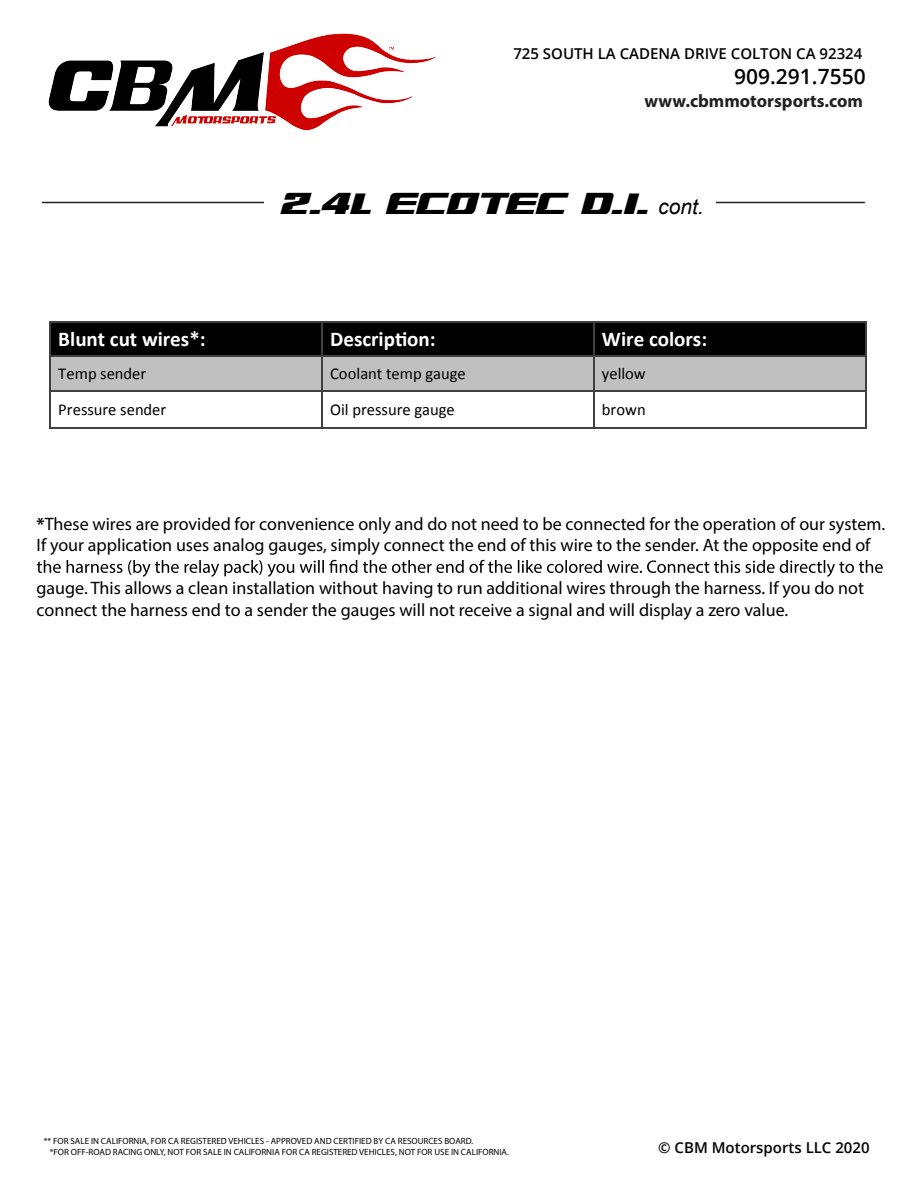
<style>
.page{position:relative;width:918px;height:1188px;background:#fff}
.page>*{position:absolute;margin:0;border:0;box-sizing:border-box;transform-origin:0 0}
.t1{font:43.65px "sdprostreet";color:#000}
.t2{font:700 21px "Calibri";color:#fff}
.t3{font:600 21px "Open Sans";color:#030303}
.t4{font:18px/21.6px "Myriad Pro";color:#000}
.t5{font:700 18px "Myriad Pro";color:#231f20}
.t6{font:16.5px "Calibri";color:#000}
.t7{font:600 15px "Open Sans";color:#030303}
.t8{font:9px "Myriad Pro";color:#030303}
.s1{font-family:"Arial";font-style:italic;font-size:21px}
.s2{font-weight:700}
</style>
<div class="page">
<div style="left:51px;top:322px;width:270px;height:34px;background:#000"></div>
<div style="left:323px;top:322px;width:270px;height:34px;background:#000"></div>
<div style="left:595px;top:322px;width:270px;height:34px;background:#000"></div>
<hr style="left:51px;top:321px;width:270px;height:1px;background:#404040">
<hr style="left:323px;top:321px;width:270px;height:1px;background:#404040">
<hr style="left:595px;top:321px;width:270px;height:1px;background:#404040">
<hr style="left:50px;top:322px;width:1px;height:34px;background:#404040">
<hr style="left:321px;top:322px;width:2px;height:34px;background:#404040">
<hr style="left:593px;top:322px;width:2px;height:34px;background:#404040">
<hr style="left:865px;top:322px;width:1px;height:34px;background:#404040">
<div style="left:51px;top:357px;width:270px;height:33px;background:#c0c0c0"></div>
<div style="left:323px;top:357px;width:270px;height:33px;background:#c0c0c0"></div>
<div style="left:595px;top:357px;width:270px;height:33px;background:#c0c0c0"></div>
<hr style="left:51px;top:356px;width:270px;height:1px;background:#404040">
<hr style="left:323px;top:356px;width:270px;height:1px;background:#404040">
<hr style="left:595px;top:356px;width:270px;height:1px;background:#404040">
<hr style="left:50px;top:357px;width:1px;height:33px;background:#404040">
<hr style="left:321px;top:357px;width:2px;height:33px;background:#404040">
<hr style="left:593px;top:357px;width:2px;height:33px;background:#404040">
<hr style="left:865px;top:357px;width:1px;height:33px;background:#404040">
<hr style="left:51px;top:390px;width:270px;height:2px;background:#404040">
<hr style="left:323px;top:390px;width:270px;height:2px;background:#404040">
<hr style="left:595px;top:390px;width:270px;height:2px;background:#404040">
<hr style="left:50px;top:392px;width:1px;height:35px;background:#404040">
<hr style="left:51px;top:427px;width:270px;height:1px;background:#404040">
<hr style="left:321px;top:392px;width:2px;height:35px;background:#404040">
<hr style="left:323px;top:427px;width:270px;height:1px;background:#404040">
<hr style="left:593px;top:392px;width:2px;height:35px;background:#404040">
<hr style="left:595px;top:427px;width:270px;height:1px;background:#404040">
<hr style="left:865px;top:392px;width:1px;height:35px;background:#404040">
<svg style="left:37px;top:560px;width:846px;height:17px"></svg>
<img style="left:48px;top:33px;width:388px;height:98px">
<hr style="left:42px;top:202px;width:222px;height:1px;background:#231f20">
<hr style="left:716px;top:202px;width:149px;height:1px;background:#231f20">
<p class="t7" style="left:513px;top:43px;width:351px">725 SOUTH LA CADENA DRIVE COLTON CA 92324</p>
<p class="t3" style="left:734px;top:62px;width:133px">909.291.7550</p>
<p class="t5" style="left:645px;top:89px;width:220px">www.cbmmotorsports.com</p>
<p class="t1" style="left:281px;top:177px;width:425px">2.4L ECOTEC D.I. <span class="s1">cont.</span></p>
<p class="t2" style="left:58px;top:324px;width:149px">Blunt cut wires*:</p>
<p class="t2" style="left:330px;top:324px;width:107px">Description:</p>
<p class="t2" style="left:602px;top:324px;width:107px">Wire colors:</p>
<p class="t6" style="left:58px;top:362px;width:89px">Temp sender</p>
<p class="t6" style="left:330px;top:362px;width:137px">Coolant temp gauge</p>
<p class="t6" style="left:602px;top:362px;width:45px">yellow</p>
<p class="t6" style="left:58px;top:398px;width:109px">Pressure sender</p>
<p class="t6" style="left:330px;top:398px;width:126px">Oil pressure gauge</p>
<p class="t6" style="left:602px;top:398px;width:45px">brown</p>
<p class="t4" style="left:37px;top:512px;width:850px"><span class="s2">*</span>These wires are provided for convenience only and do not need to be connected for the operation of our system.<br>If your application uses analog gauges, simply connect the end of this wire to the sender. At the opposite end of</p>
<p class="t4" style="left:36px;top:577px;width:829px">gauge. This allows a clean installation without having to run additional wires through the harness. If you do not connect the harness end to a sender the gauges will not receive a signal and will display a zero value.</p>
<p class="t8" style="left:44px;top:1135px;width:431px">** FOR SALE IN CALIFORNIA, FOR CA REGISTERED VEHICLES - APPROVED AND CERTIFIED BY CA RESOURCES BOARD.</p>
<p class="t8" style="left:50px;top:1146px;width:461px">*FOR OFF-ROAD RACING ONLY, NOT FOR SALE IN CALIFORNIA FOR CA REGISTERED VEHICLES, NOT FOR USE IN CALIFORNIA.</p>
<p class="t7" style="left:658px;top:1137px;width:213px">© CBM Motorsports LLC 2020</p>
</div>
